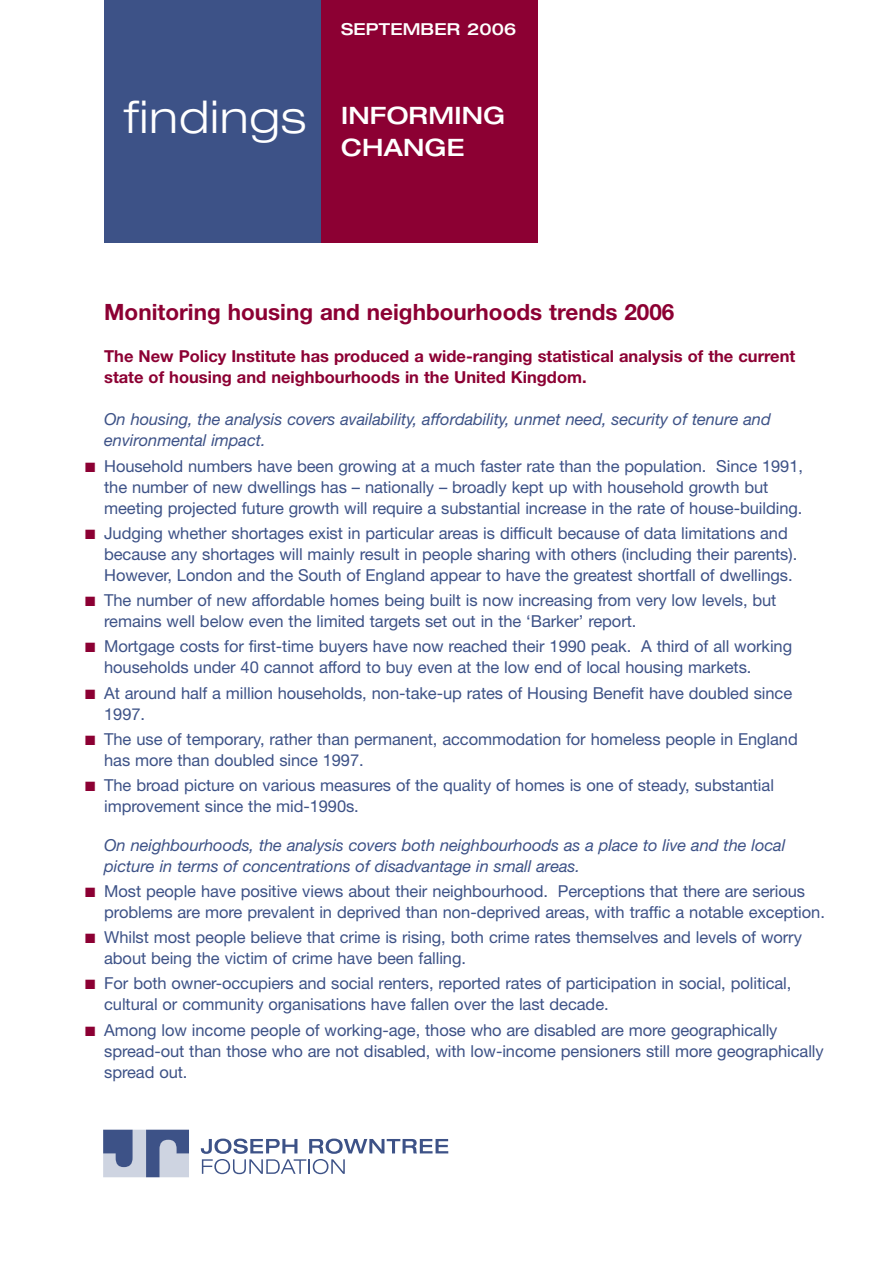
<style>
.page{position:relative;width:893px;height:1263px;background:#fff}
.page>*{position:absolute;margin:0;border:0;box-sizing:border-box;transform-origin:0 0}
.t1{font:300 expanded 45px "Helvetica Neue";letter-spacing:.03em;color:#fff}
.t2{font:500 expanded 24px/31.5px "Helvetica Neue";letter-spacing:.01em;color:#fff}
.t3{font:700 22.5px "Helvetica Neue";color:#8c0033}
.t4{font:16.5px/21px "Helvetica Neue";letter-spacing:-.005em;color:#3d5287}
.t5{font:italic 16.5px/21px "Helvetica Neue";letter-spacing:-.005em;color:#3d5287}
.t6{font:700 16.5px/21px "Helvetica Neue";color:#8c0033}
.t7{font:500 expanded 16.5px "Helvetica Neue";letter-spacing:.01em;color:#fff}
.s1{color:#8c0033}
</style>
<div class="page">
<div style="left:104px;top:0;width:217px;height:242px;background:#3d5287"></div>
<div style="left:321px;top:0;width:217px;height:242px;background:#8c0033"></div>
<svg style="left:201px;top:1138px;width:247px;height:36px"></svg>
<svg style="left:103px;top:1130px;width:86px;height:47px;background:#8693b4"></svg>
<p class="t7" style="left:341px;top:19px;width:177px">SEPTEMBER 2006</p>
<p class="t1" style="left:124px;top:90px;width:183px">findings</p>
<p class="t2" style="left:341px;top:100px;width:166px">INFORMING<br>CHANGE</p>
<p class="t3" style="left:104px;top:298px;width:572px">Monitoring housing and neighbourhoods trends 2006</p>
<p class="t6" style="left:104px;top:345px;width:693px">The New Policy Institute has produced a wide-ranging statistical analysis of the current state of housing and neighbourhoods in the United Kingdom.</p>
<p class="t5" style="left:104px;top:409px;width:668px">On housing, the analysis covers availability, affordability, unmet need, security of tenure and environmental impact.</p>
<p class="t4" style="left:104px;top:455px;width:700px;text-indent:-19px"><span class="s1">■</span> Household numbers have been growing at a much faster rate than the population. Since 1991, the number of new dwellings has – nationally – broadly kept up with household growth but meeting projected future growth will require a substantial increase in the rate of house-building.</p>
<p class="t4" style="left:104px;top:522px;width:695px;text-indent:-19px"><span class="s1">■</span> Judging whether shortages exist in particular areas is difficult because of data limitations and because any shortages will mainly result in people sharing with others (including their parents).<br>However, London and the South of England appear to have the greatest shortfall of dwellings.</p>
<p class="t4" style="left:104px;top:589px;width:674px;text-indent:-19px"><span class="s1">■</span> The number of new affordable homes being built is now increasing from very low levels, but remains well below even the limited targets set out in the ‘Barker’ report.</p>
<p class="t4" style="left:104px;top:636px;width:689px;text-indent:-19px"><span class="s1">■</span> Mortgage costs for first-time buyers have now reached their 1990 peak. A third of all working households under 40 cannot afford to buy even at the low end of local housing markets.</p>
<p class="t4" style="left:104px;top:682px;width:690px;text-indent:-19px"><span class="s1">■</span> At around half a million households, non-take-up rates of Housing Benefit have doubled since<br>1997.</p>
<p class="t4" style="left:104px;top:728px;width:695px;text-indent:-19px"><span class="s1">■</span> The use of temporary, rather than permanent, accommodation for homeless people in England has more than doubled since 1997.</p>
<p class="t4" style="left:104px;top:774px;width:671px;text-indent:-19px"><span class="s1">■</span> The broad picture on various measures of the quality of homes is one of steady, substantial improvement since the mid-1990s.</p>
<p class="t5" style="left:104px;top:834px;width:683px">On neighbourhoods, the analysis covers both neighbourhoods as a place to live and the local picture in terms of concentrations of disadvantage in small areas.</p>
<p class="t4" style="left:104px;top:880px;width:722px;text-indent:-19px"><span class="s1">■</span> Most people have positive views about their neighbourhood. Perceptions that there are serious problems are more prevalent in deprived than non-deprived areas, with traffic a notable exception.</p>
<p class="t4" style="left:104px;top:926px;width:699px;text-indent:-19px"><span class="s1">■</span> Whilst most people believe that crime is rising, both crime rates themselves and levels of worry about being the victim of crime have been falling.</p>
<p class="t4" style="left:104px;top:973px;width:689px;text-indent:-19px"><span class="s1">■</span> For both owner-occupiers and social renters, reported rates of participation in social, political, cultural or community organisations have fallen over the last decade.</p>
<p class="t4" style="left:104px;top:1019px;width:721px;text-indent:-19px"><span class="s1">■</span> Among low income people of working-age, those who are disabled are more geographically spread-out than those who are not disabled, with low-income pensioners still more geographically spread out.</p>
</div>
